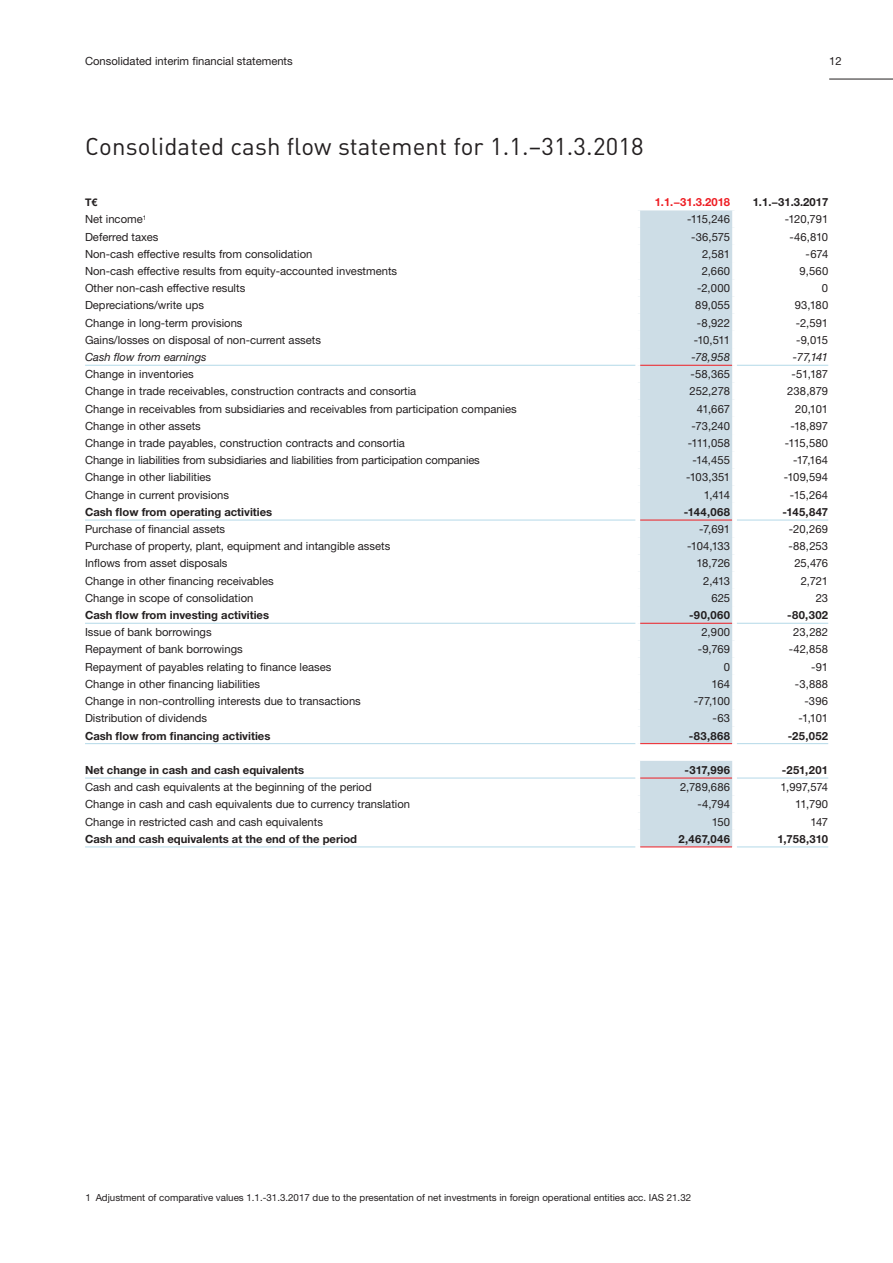
<style>
.page{position:relative;width:893px;height:1263px;background:#fff}
.page>*{position:absolute;margin:0;border:0;box-sizing:border-box;transform-origin:0 0}
.t1{font:24px "DIN Pro";letter-spacing:.005em;color:#231f20}
.t2{font:11.25px "Helvetica Neue LT Pro";color:#231f20}
.t3{font:700 11.25px "Helvetica Neue LT Pro";color:#231f20}
.t4{font:italic 11.25px "Helvetica Neue LT Pro";color:#231f20}
.t5{font:700 11.25px "Helvetica Neue LT Pro";color:#ee1d23}
.t6{font:700 10.5px "Helvetica Neue LT Pro";color:#231f20}
.t7{font:9.75px "Helvetica Neue LT Pro";color:#231f20}
</style>
<div class="page">
<hr style="left:829px;top:79px;width:64px;height:1px;background:#231f20">
<div style="left:640px;top:210px;width:92px;height:636px;background:#cddde6"></div>
<hr style="left:640px;top:743px;width:92px;height:1px;background:#ee1d23">
<hr style="left:640px;top:520px;width:92px;height:1px;background:#ee1d23">
<hr style="left:640px;top:623px;width:92px;height:1px;background:#ee1d23">
<hr style="left:640px;top:778px;width:92px;height:1px;background:#ee1d23">
<hr style="left:640px;top:846px;width:92px;height:1px;background:#ee1d23">
<hr style="left:640px;top:365px;width:92px;height:1px;background:#ee1d23">
<hr style="left:85px;top:365px;width:551px;height:1px;background:#b4d9e8">
<hr style="left:737px;top:365px;width:91px;height:1px;background:#b4d9e8">
<hr style="left:85px;top:520px;width:551px;height:1px;background:#b4d9e8">
<hr style="left:737px;top:520px;width:91px;height:1px;background:#b4d9e8">
<hr style="left:85px;top:623px;width:551px;height:1px;background:#b4d9e8">
<hr style="left:737px;top:623px;width:91px;height:1px;background:#b4d9e8">
<hr style="left:85px;top:743px;width:551px;height:1px;background:#b4d9e8">
<hr style="left:737px;top:743px;width:91px;height:1px;background:#b4d9e8">
<hr style="left:85px;top:778px;width:551px;height:1px;background:#b4d9e8">
<hr style="left:737px;top:778px;width:91px;height:1px;background:#b4d9e8">
<hr style="left:85px;top:846px;width:551px;height:1px;background:#b4d9e8">
<hr style="left:737px;top:846px;width:91px;height:1px;background:#b4d9e8">
<p class="t2" style="left:85px;top:54px;width:209px">Consolidated interim financial statements</p>
<p class="t2" style="left:829px;top:54px;width:14px">12</p>
<h1 class="t1" style="left:85px;top:130px;width:560px">Consolidated cash flow statement for 1.1.–31.3.2018</h1>
<p class="t6" style="left:85px;top:196px;width:14px">T€</p>
<p class="t5" style="left:655px;top:195px;width:77px">1.1.−31.3.2018</p>
<p class="t3" style="left:753px;top:195px;width:77px">1.1.−31.3.2017</p>
<p class="t2" style="left:85px;top:212px;width:63px">Net income<sup>1</sup></p>
<p class="t2" style="left:687px;top:212px;width:45px">-115,246</p>
<p class="t2" style="left:785px;top:212px;width:45px">-120,791</p>
<p class="t2" style="left:85px;top:230px;width:75px">Deferred taxes</p>
<p class="t2" style="left:691px;top:230px;width:41px">-36,575</p>
<p class="t2" style="left:789px;top:230px;width:40px">-46,810</p>
<p class="t2" style="left:85px;top:247px;width:229px">Non-cash effective results from consolidation</p>
<p class="t2" style="left:702px;top:247px;width:30px">2,581</p>
<p class="t2" style="left:806px;top:247px;width:24px">-674</p>
<p class="t2" style="left:85px;top:264px;width:314px">Non-cash effective results from equity-accounted investments</p>
<p class="t2" style="left:702px;top:264px;width:30px">2,660</p>
<p class="t2" style="left:800px;top:264px;width:30px">9,560</p>
<p class="t2" style="left:85px;top:281px;width:162px">Other non-cash effective results</p>
<p class="t2" style="left:697px;top:281px;width:35px">-2,000</p>
<p class="t2" style="left:822px;top:281px;width:8px">0</p>
<p class="t2" style="left:85px;top:298px;width:120px">Depreciations/write ups</p>
<p class="t2" style="left:695px;top:298px;width:36px">89,055</p>
<p class="t2" style="left:795px;top:298px;width:35px">93,180</p>
<p class="t2" style="left:85px;top:316px;width:159px">Change in long-term provisions</p>
<p class="t2" style="left:697px;top:316px;width:35px">-8,922</p>
<p class="t2" style="left:796px;top:316px;width:34px">-2,591</p>
<p class="t2" style="left:85px;top:333px;width:238px">Gains/losses on disposal of non-current assets</p>
<p class="t2" style="left:694px;top:333px;width:38px">-10,511</p>
<p class="t2" style="left:796px;top:333px;width:34px">-9,015</p>
<p class="t4" style="left:85px;top:350px;width:123px">Cash flow from earnings</p>
<p class="t4" style="left:691px;top:350px;width:40px">-78,958</p>
<p class="t4" style="left:793px;top:350px;width:37px">-77,141</p>
<p class="t2" style="left:85px;top:367px;width:110px">Change in inventories</p>
<p class="t2" style="left:690px;top:367px;width:41px">-58,365</p>
<p class="t2" style="left:792px;top:367px;width:38px">-51,187</p>
<p class="t2" style="left:85px;top:384px;width:333px">Change in trade receivables, construction contracts and consortia</p>
<p class="t2" style="left:690px;top:384px;width:42px">252,278</p>
<p class="t2" style="left:787px;top:384px;width:42px">238,879</p>
<p class="t2" style="left:85px;top:402px;width:433px">Change in receivables from subsidiaries and receivables from participation companies</p>
<p class="t2" style="left:697px;top:402px;width:35px">41,667</p>
<p class="t2" style="left:795px;top:402px;width:35px">20,101</p>
<p class="t2" style="left:85px;top:419px;width:117px">Change in other assets</p>
<p class="t2" style="left:692px;top:419px;width:40px">-73,240</p>
<p class="t2" style="left:790px;top:419px;width:39px">-18,897</p>
<p class="t2" style="left:85px;top:436px;width:321px">Change in trade payables, construction contracts and consortia</p>
<p class="t2" style="left:688px;top:436px;width:44px">-111,058</p>
<p class="t2" style="left:785px;top:436px;width:45px">-115,580</p>
<p class="t2" style="left:85px;top:453px;width:396px">Change in liabilities from subsidiaries and liabilities from participation companies</p>
<p class="t2" style="left:692px;top:453px;width:39px">-14,455</p>
<p class="t2" style="left:793px;top:453px;width:37px">-17,164</p>
<p class="t2" style="left:85px;top:470px;width:128px">Change in other liabilities</p>
<p class="t2" style="left:686px;top:470px;width:46px">-103,351</p>
<p class="t2" style="left:784px;top:470px;width:46px">-109,594</p>
<p class="t2" style="left:85px;top:488px;width:145px">Change in current provisions</p>
<p class="t2" style="left:704px;top:488px;width:28px">1,414</p>
<p class="t2" style="left:790px;top:488px;width:40px">-15,264</p>
<p class="t3" style="left:85px;top:505px;width:189px">Cash flow from operating activities</p>
<p class="t3" style="left:684px;top:505px;width:48px">-144,068</p>
<p class="t3" style="left:782px;top:505px;width:47px">-145,847</p>
<p class="t2" style="left:85px;top:522px;width:142px">Purchase of financial assets</p>
<p class="t2" style="left:699px;top:522px;width:33px">-7,691</p>
<p class="t2" style="left:789px;top:522px;width:41px">-20,269</p>
<p class="t2" style="left:85px;top:539px;width:307px">Purchase of property, plant, equipment and intangible assets</p>
<p class="t2" style="left:687px;top:539px;width:44px">-104,133</p>
<p class="t2" style="left:788px;top:539px;width:41px">-88,253</p>
<p class="t2" style="left:85px;top:556px;width:144px">Inflows from asset disposals</p>
<p class="t2" style="left:696px;top:556px;width:35px">18,726</p>
<p class="t2" style="left:794px;top:556px;width:35px">25,476</p>
<p class="t2" style="left:85px;top:574px;width:190px">Change in other financing receivables</p>
<p class="t2" style="left:703px;top:574px;width:28px">2,413</p>
<p class="t2" style="left:801px;top:574px;width:29px">2,721</p>
<p class="t2" style="left:85px;top:591px;width:170px">Change in scope of consolidation</p>
<p class="t2" style="left:711px;top:591px;width:20px">625</p>
<p class="t2" style="left:816px;top:591px;width:14px">23</p>
<p class="t3" style="left:85px;top:608px;width:186px">Cash flow from investing activities</p>
<p class="t3" style="left:689px;top:608px;width:43px">-90,060</p>
<p class="t3" style="left:787px;top:608px;width:43px">-80,302</p>
<p class="t2" style="left:85px;top:625px;width:128px">Issue of bank borrowings</p>
<p class="t2" style="left:701px;top:625px;width:30px">2,900</p>
<p class="t2" style="left:793px;top:625px;width:36px">23,282</p>
<p class="t2" style="left:85px;top:642px;width:159px">Repayment of bank borrowings</p>
<p class="t2" style="left:698px;top:642px;width:34px">-9,769</p>
<p class="t2" style="left:789px;top:642px;width:41px">-42,858</p>
<p class="t2" style="left:85px;top:660px;width:248px">Repayment of payables relating to finance leases</p>
<p class="t2" style="left:724px;top:660px;width:8px">0</p>
<p class="t2" style="left:811px;top:660px;width:18px">-91</p>
<p class="t2" style="left:85px;top:677px;width:177px">Change in other financing liabilities</p>
<p class="t2" style="left:712px;top:677px;width:20px">164</p>
<p class="t2" style="left:795px;top:677px;width:35px">-3,888</p>
<p class="t2" style="left:85px;top:694px;width:277px">Change in non-controlling interests due to transactions</p>
<p class="t2" style="left:694px;top:694px;width:38px">-77,100</p>
<p class="t2" style="left:804px;top:694px;width:25px">-396</p>
<p class="t2" style="left:85px;top:711px;width:124px">Distribution of dividends</p>
<p class="t2" style="left:713px;top:711px;width:19px">-63</p>
<p class="t2" style="left:798px;top:711px;width:31px">-1,101</p>
<p class="t3" style="left:85px;top:728px;width:187px">Cash flow from financing activities</p>
<p class="t3" style="left:689px;top:728px;width:43px">-83,868</p>
<p class="t3" style="left:788px;top:728px;width:42px">-25,052</p>
<p class="t3" style="left:85px;top:763px;width:221px">Net change in cash and cash equivalents</p>
<p class="t3" style="left:684px;top:763px;width:47px">-317,996</p>
<p class="t3" style="left:782px;top:763px;width:48px">-251,201</p>
<p class="t2" style="left:85px;top:780px;width:288px">Cash and cash equivalents at the beginning of the period</p>
<p class="t2" style="left:680px;top:780px;width:52px">2,789,686</p>
<p class="t2" style="left:780px;top:780px;width:49px">1,997,574</p>
<p class="t2" style="left:85px;top:797px;width:327px">Change in cash and cash equivalents due to currency translation</p>
<p class="t2" style="left:697px;top:797px;width:34px">-4,794</p>
<p class="t2" style="left:795px;top:797px;width:34px">11,790</p>
<p class="t2" style="left:85px;top:814px;width:239px">Change in restricted cash and cash equivalents</p>
<p class="t2" style="left:712px;top:815px;width:20px">150</p>
<p class="t2" style="left:810px;top:815px;width:19px">147</p>
<p class="t3" style="left:85px;top:831px;width:274px">Cash and cash equivalents at the end of the period</p>
<p class="t3" style="left:678px;top:832px;width:53px">2,467,046</p>
<p class="t3" style="left:777px;top:832px;width:52px">1,758,310</p>
<p class="t7" style="left:86px;top:1192px;width:607px">1 Adjustment of comparative values 1.1.-31.3.2017 due to the presentation of net investments in foreign operational entities acc. IAS 21.32</p>
</div>
